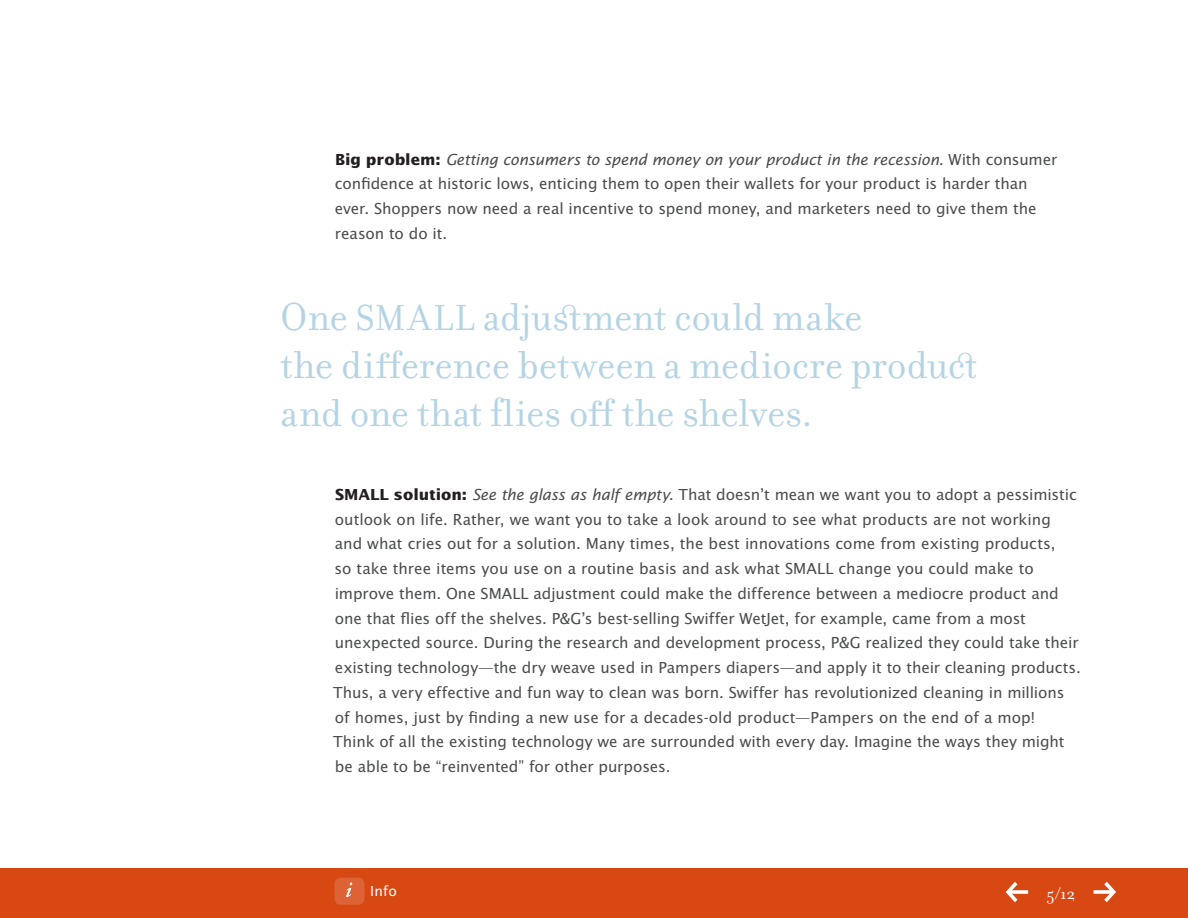
<style>
.page{position:relative;width:1188px;height:918px;background:#fff}
.page>*{position:absolute;margin:0;border:0;box-sizing:border-box;transform-origin:0 0}
.t1{font:42px/48px "Filosofia OT";letter-spacing:-.005em;color:#b4d4e4}
.t2{font:18px "Filosofia OT";color:#fff}
.t3{font:16.5px/24.8px "Lucida Sans EFOP";letter-spacing:-.005em;color:#4b4c4d}
.t4{font:15px "Lucida Sans EFOP";color:#fff}
.s1{font-weight:700;color:#231f20}
.s2{font-style:italic}
.s3{font-size:39px}
</style>
<div class="page">
<div style="left:0;top:869px;width:1188px;height:49px;background:#d74812"></div>
<div style="left:334px;top:878px;width:30px;height:27px;background:#dd6336;border-radius:6px"></div>
<svg style="left:346px;top:883px;width:6px;height:14px"></svg>
<svg style="left:1006px;top:882px;width:22px;height:20px"></svg>
<svg style="left:1094px;top:882px;width:22px;height:20px"></svg>
<p class="t3" style="left:335px;top:148px;width:724px"><span class="s1">Big problem:</span> <span class="s2">Getting consumers to spend money on your product in the recession.</span> With consumer confidence at historic lows, enticing them to open their wallets for your product is harder than ever. Shoppers now need a real incentive to spend money, and marketers need to give them the reason to do it.</p>
<h1 class="t1" style="left:280px;top:293px;width:698px">One <span class="s3">SMALL</span> adjustment could make<br>the difference between a mediocre product and one that flies off the shelves.</h1>
<p class="t3" style="left:333px;top:483px;width:749px"><span class="s1">SMALL solution:</span> <span class="s2">See the glass as half empty.</span> That doesn’t mean we want you to adopt a pessimistic outlook on life. Rather, we want you to take a look around to see what products are not working and what cries out for a solution. Many times, the best innovations come from existing products,<br>so take three items you use on a routine basis and ask what SMALL change you could make to improve them. One SMALL adjustment could make the difference between a mediocre product and one that flies off the shelves. P&amp;G’s best-selling Swiffer WetJet, for example, came from a most unexpected source. During the research and development process, P&amp;G realized they could take their existing technology—the dry weave used in Pampers diapers—and apply it to their cleaning products.<br>Thus, a very effective and fun way to clean was born. Swiffer has revolutionized cleaning in millions of homes, just by finding a new use for a decades-old product—Pampers on the end of a mop!<br>Think of all the existing technology we are surrounded with every day. Imagine the ways they might be able to be “reinvented” for other purposes.</p>
<p class="t4" style="left:370px;top:883px;width:28px">Info</p>
<p class="t2" style="left:1047px;top:884px;width:30px">5/12</p>
</div>
